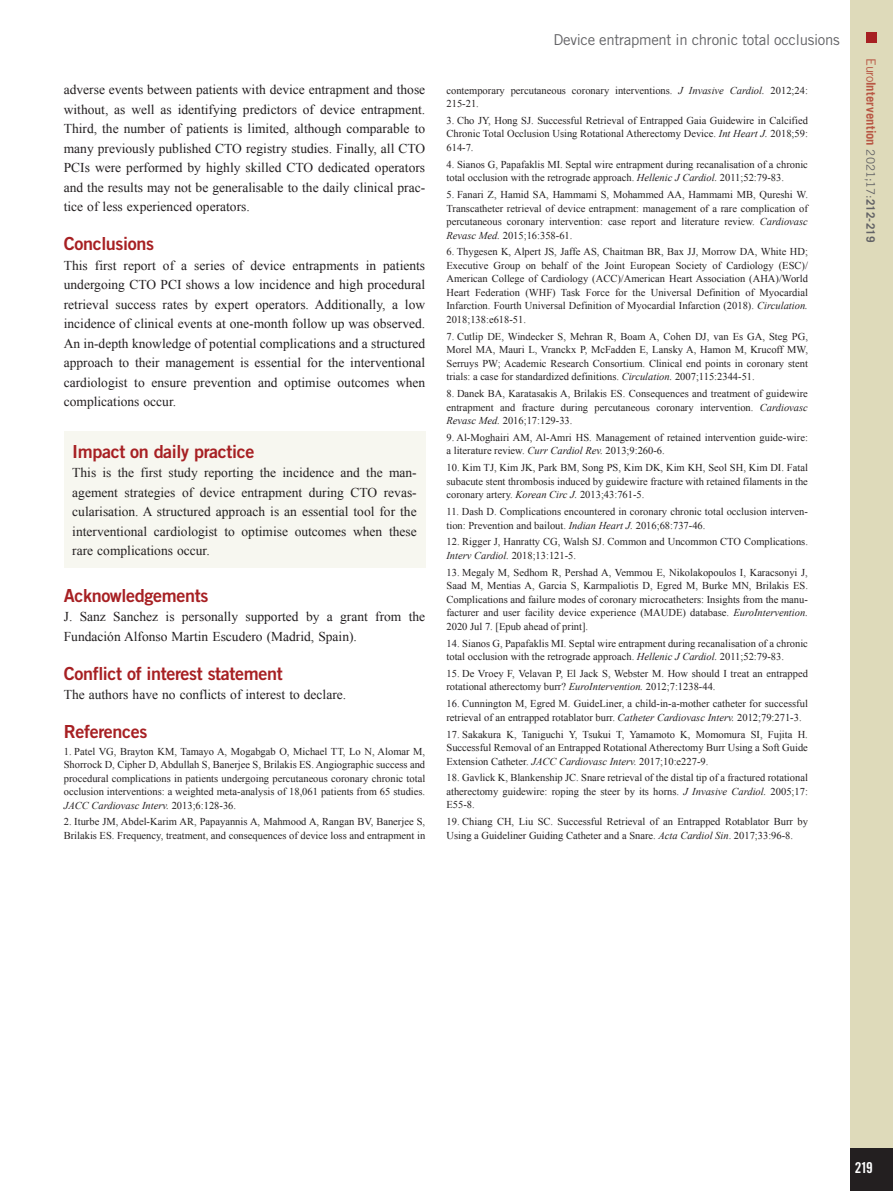
<style>
.page{position:relative;width:893px;height:1191px;background:#fff}
.page>*{position:absolute;margin:0;border:0;box-sizing:border-box;transform-origin:0 0}
.intertitre1{font:18px "Trade Gothic LT Std Bd 2";letter-spacing:-.02em;color:#a72023}
.t1{font:15px "Trade Gothic LT Std";letter-spacing:-.02em;color:#636366}
.t2{font:15px "Trade Gothic LT Std Bd Cn 20";color:#fff}
.text_1er_paragraph{font:13.5px/19.5px "Times New Roman";color:#231f20;text-align:justify}
.t3{font:700 12.75px "Trade Gothic LT Std";letter-spacing:.005em;color:#b85744}
.references{font:10.5px/13.5px "Times New Roman";color:#231f20;text-align:justify}
.s1{font-style:italic}
.s2{font-weight:400}
.s3{font-weight:400;font-size:11.7px;color:#636366}
.s4{font-size:11.7px;color:#636366}
</style>
<div class="page">
<div style="left:850px;top:0;width:43px;height:1191px;background:#dedaba"></div>
<div style="left:850px;top:1148px;width:43px;height:43px;background:#231f20"></div>
<div style="left:866px;top:32px;width:11px;height:10px;background:#a72023"></div>
<div style="left:64px;top:432px;width:361px;height:136px;background:#f7f7f0"></div>
<p class="text_1er_paragraph" style="left:64px;top:80px;width:363px">adverse events between patients with device entrapment and those without, as well as identifying predictors of device entrapment.<br>Third, the number of patients is limited, although comparable to many previously published CTO registry studies. Finally, all CTO PCIs were performed by highly skilled CTO dedicated operators and the results may not be generalisable to the daily clinical prac&shy;tice of less experienced operators.</p>
<p class="intertitre1" style="left:64px;top:233px;width:92px">Conclusions</p>
<p class="text_1er_paragraph" style="left:64px;top:255px;width:363px">This first report of a series of device entrapments in patients undergoing CTO PCI shows a low incidence and high procedural retrieval success rates by expert operators. Additionally, a low incidence of clinical events at one-month follow up was observed.<br>An in-depth knowledge of potential complications and a structured approach to their management is essential for the interventional cardiologist to ensure prevention and optimise outcomes when complications occur.</p>
<p class="intertitre1" style="left:72px;top:440px;width:184px">Impact on daily practice</p>
<p class="text_1er_paragraph" style="left:72px;top:463px;width:346px">This is the first study reporting the incidence and the man&shy;agement strategies of device entrapment during CTO revas&shy;cularisation. A structured approach is an essential tool for the interventional cardiologist to optimise outcomes when these rare complications occur.</p>
<p class="intertitre1" style="left:64px;top:584px;width:146px">Acknowledgements</p>
<p class="text_1er_paragraph" style="left:64px;top:606px;width:363px">J. Sanz Sanchez is personally supported by a grant from the<br>Fundación Alfonso Martin Escudero (Madrid, Spain).</p>
<p class="intertitre1" style="left:64px;top:662px;width:220px">Conflict of interest statement</p>
<p class="text_1er_paragraph" style="left:64px;top:684px;width:284px">The authors have no conflicts of interest to declare.</p>
<p class="intertitre1" style="left:64px;top:720px;width:85px">References</p>
<p class="references" style="left:64px;top:744px;width:363px">1. Patel VG, Brayton KM, Tamayo A, Mogabgab O, Michael TT, Lo N, Alomar M, Shorrock D, Cipher D, Abdullah S, Banerjee S, Brilakis ES. Angiographic success and procedural complications in patients undergoing percutaneous coronary chronic total occlusion interventions: a weighted meta-analysis of 18,061 patients from 65 studies.<br><span class="s1">JACC Cardiovasc Interv.</span> 2013;6:128-36.</p>
<p class="references" style="left:64px;top:814px;width:363px">2. Iturbe JM, Abdel-Karim AR, Papayannis A, Mahmood A, Rangan BV, Banerjee S,<br>Brilakis ES. Frequency, treatment, and consequences of device loss and entrapment in</p>
<h2 class="t1" style="left:553px;top:30px;width:288px">Device entrapment in chronic total occlusions</h2>
<p class="references" style="left:446px;top:83px;width:363px">contemporary percutaneous coronary interventions. <span class="s1">J Invasive Cardiol.</span> 2012;24:<br>215-21.</p>
<p class="references" style="left:446px;top:113px;width:363px">3. Cho JY, Hong SJ. Successful Retrieval of Entrapped Gaia Guidewire in Calcified Chronic Total Occlusion Using Rotational Atherectomy Device. <span class="s1">Int Heart J.</span> 2018;59:<br>614-7.</p>
<p class="references" style="left:446px;top:157px;width:363px">4. Sianos G, Papafaklis MI. Septal wire entrapment during recanalisation of a chronic total occlusion with the retrograde approach. <span class="s1">Hellenic J Cardiol.</span> 2011;52:79-83.</p>
<p class="references" style="left:446px;top:188px;width:363px">5. Fanari Z, Hamid SA, Hammami S, Mohammed AA, Hammami MB, Qureshi W.<br>Transcatheter retrieval of device entrapment: management of a rare complication of percutaneous coronary intervention: case report and literature review. <span class="s1">Cardiovasc Revasc Med.</span> 2015;16:358-61.</p>
<p class="references" style="left:446px;top:245px;width:363px">6. Thygesen K, Alpert JS, Jaffe AS, Chaitman BR, Bax JJ, Morrow DA, White HD; Executive Group on behalf of the Joint European Society of Cardiology (ESC)/ American College of Cardiology (ACC)/American Heart Association (AHA)/World Heart Federation (WHF) Task Force for the Universal Definition of Myocardial Infarction. Fourth Universal Definition of Myocardial Infarction (2018). <span class="s1">Circulation.<br></span>2018;138:e618-51.</p>
<p class="references" style="left:446px;top:329px;width:363px">7. Cutlip DE, Windecker S, Mehran R, Boam A, Cohen DJ, van Es GA, Steg PG, Morel MA, Mauri L, Vranckx P, McFadden E, Lansky A, Hamon M, Krucoff MW, Serruys PW; Academic Research Consortium. Clinical end points in coronary stent trials: a case for standardized definitions. <span class="s1">Circulation.</span> 2007;115:2344-51.</p>
<p class="references" style="left:446px;top:387px;width:363px">8. Danek BA, Karatasakis A, Brilakis ES. Consequences and treatment of guidewire entrapment and fracture during percutaneous coronary intervention. <span class="s1">Cardiovasc Revasc Med.</span> 2016;17:129-33.</p>
<p class="references" style="left:446px;top:430px;width:363px">9. Al-Moghairi AM, Al-Amri HS. Management of retained intervention guide-wire: a literature review. <span class="s1">Curr Cardiol Rev.</span> 2013;9:260-6.</p>
<p class="references" style="left:446px;top:461px;width:363px">10. Kim TJ, Kim JK, Park BM, Song PS, Kim DK, Kim KH, Seol SH, Kim DI. Fatal subacute stent thrombosis induced by guidewire fracture with retained filaments in the coronary artery. <span class="s1">Korean Circ J.</span> 2013;43:761-5.</p>
<p class="references" style="left:446px;top:504px;width:363px">11. Dash D. Complications encountered in coronary chronic total occlusion interven&shy;tion: Prevention and bailout. <span class="s1">Indian Heart J.</span> 2016;68:737-46.</p>
<p class="references" style="left:446px;top:535px;width:363px">12. Rigger J, Hanratty CG, Walsh SJ. Common and Uncommon CTO Complications.<br><span class="s1">Interv Cardiol.</span> 2018;13:121-5.</p>
<p class="references" style="left:446px;top:565px;width:363px">13. Megaly M, Sedhom R, Pershad A, Vemmou E, Nikolakopoulos I, Karacsonyi J, Saad M, Mentias A, Garcia S, Karmpaliotis D, Egred M, Burke MN, Brilakis ES.<br>Complications and failure modes of coronary microcatheters: Insights from the manu&shy;facturer and user facility device experience (MAUDE) database. <span class="s1">EuroIntervention.<br></span>2020 Jul 7. [Epub ahead of print].</p>
<p class="references" style="left:446px;top:636px;width:363px">14. Sianos G, Papafaklis MI. Septal wire entrapment during recanalisation of a chronic total occlusion with the retrograde approach. <span class="s1">Hellenic J Cardiol.</span> 2011;52:79-83.</p>
<p class="references" style="left:446px;top:666px;width:363px">15. De Vroey F, Velavan P, El Jack S, Webster M. How should I treat an entrapped rotational atherectomy burr? <span class="s1">EuroIntervention.</span> 2012;7:1238-44.</p>
<p class="references" style="left:446px;top:697px;width:363px">16. Cunnington M, Egred M. GuideLiner, a child-in-a-mother catheter for successful retrieval of an entrapped rotablator burr. <span class="s1">Catheter Cardiovasc Interv.</span> 2012;79:271-3.</p>
<p class="references" style="left:446px;top:727px;width:363px">17. Sakakura K, Taniguchi Y, Tsukui T, Yamamoto K, Momomura SI, Fujita H.<br>Successful Removal of an Entrapped Rotational Atherectomy Burr Using a Soft Guide Extension Catheter. <span class="s1">JACC Cardiovasc Interv.</span> 2017;10:e227-9.</p>
<p class="references" style="left:446px;top:771px;width:363px">18. Gavlick K, Blankenship JC. Snare retrieval of the distal tip of a fractured rotational atherectomy guidewire: roping the steer by its horns. <span class="s1">J Invasive Cardiol.</span> 2005;17:<br>E55-8.</p>
<p class="references" style="left:446px;top:814px;width:363px">19. Chiang CH, Liu SC. Successful Retrieval of an Entrapped Rotablator Burr by<br>Using a Guideliner Guiding Catheter and a Snare. <span class="s1">Acta Cardiol Sin</span>. 2017;33:96-8.</p>
<p class="t3" style="left:879px;top:58px;width:185px;rotate:90deg"><span class="s2">Euro</span>Intervention <span class="s3">2021;17:</span><span class="s4">212-219</span></p>
<h2 class="t2" style="left:855px;top:1158px;width:20px">219</h2>
</div>
